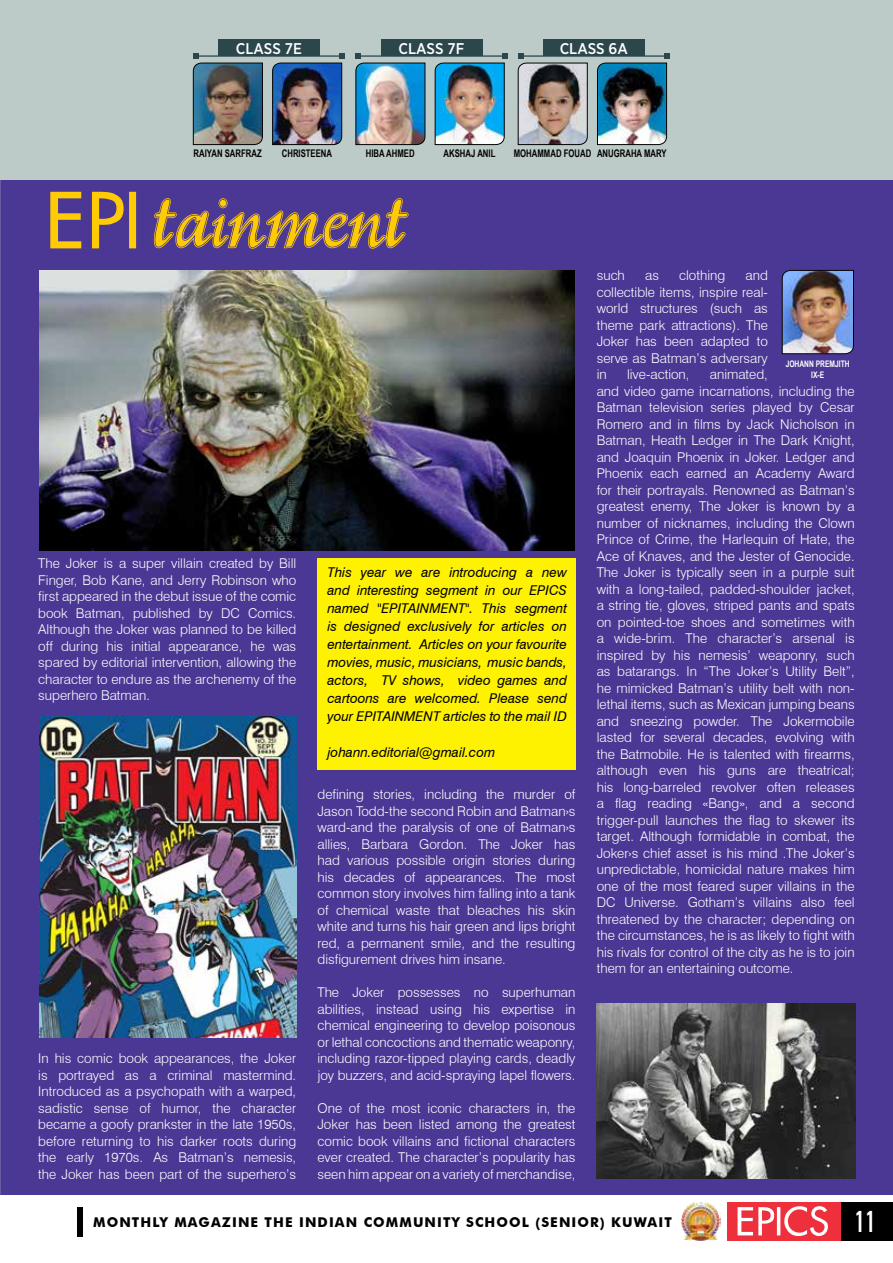
<style>
.page{position:relative;width:893px;height:1263px;background:#fff}
.page>*{position:absolute;margin:0;border:0;box-sizing:border-box;transform-origin:0 0}
.t1{font:extra-condensed 30px "Zurich BT";color:#fff}
.t2{font:500 15.45px "Gotham Narrow";color:#fff}
.t3{font:300 13.5px/16.5px "Swiss 721 BT";color:#fff;text-align:justify}
.t4{font:italic 13.5px/18px "Swiss 721 BT";color:#000;text-align:justify}
.t5{font:700 13.5px "Futura BT";letter-spacing:.08em;color:#000}
.t6{font:700 10.5px "Arial Narrow";color:#000;scale:.9 1}
.t7{font:700 9px/10.8px "Arial Narrow";color:#fff;text-align:center;scale:.91 1}
</style>
<div class="page">
<div style="left:0;top:179px;width:893px;height:1016px;background:#4b3894"></div>
<img style="left:40px;top:270px;width:535px;height:280px">
<svg style="left:154px;top:198px;width:255px;height:51px"></svg>
<svg style="left:50px;top:192px;width:86px;height:56px"></svg>
<img style="left:781px;top:270px;width:73px;height:84px">
<div style="left:317px;top:558px;width:259px;height:212px;background:#fff200"></div>
<div style="left:0;top:0;width:893px;height:179px;background:#bccbc7"></div>
<hr style="left:196px;top:55px;width:146px;height:2px;background:#2c474c">
<img style="left:193px;top:53px;width:70px;height:92px">
<img style="left:272px;top:53px;width:73px;height:92px">
<div style="left:218px;top:39px;width:102px;height:17px;background:#2c474c"></div>
<hr style="left:521px;top:55px;width:146px;height:2px;background:#2c474c">
<img style="left:517px;top:53px;width:71px;height:92px">
<img style="left:597px;top:53px;width:73px;height:92px">
<div style="left:543px;top:39px;width:101px;height:17px;background:#2c474c"></div>
<hr style="left:358px;top:55px;width:147px;height:2px;background:#2c474c">
<img style="left:355px;top:53px;width:71px;height:92px">
<img style="left:434px;top:53px;width:73px;height:92px">
<div style="left:381px;top:39px;width:101px;height:17px;background:#2c474c"></div>
<img style="left:40px;top:716px;width:257px;height:321px">
<img style="left:597px;top:1004px;width:258px;height:175px">
<div style="left:840px;top:1202px;width:53px;height:39px;background:#000"></div>
<div style="left:727px;top:1202px;width:113px;height:39px;background:#ee303c"></div>
<svg style="left:738px;top:1206px;width:90px;height:30px"></svg>
<div style="left:77px;top:1207px;width:5px;height:29px;background:#000"></div>
<img style="left:681px;top:1202px;width:40px;height:39px">
<p class="t2" style="left:236px;top:38px;width:67px">CLASS 7E</p>
<p class="t2" style="left:399px;top:38px;width:67px">CLASS 7F</p>
<p class="t2" style="left:560px;top:38px;width:70px">CLASS 6A</p>
<p class="t6" style="left:194px;top:145px;width:77px">RAIYAN SARFRAZ</p>
<p class="t6" style="left:282px;top:145px;width:57px">CHRISTEENA</p>
<p class="t6" style="left:366px;top:145px;width:56px">HIBA AHMED</p>
<p class="t6" style="left:444px;top:145px;width:59px">AKSHAJ ANIL</p>
<p class="t6" style="left:514px;top:145px;width:171px">MOHAMMAD FOUAD ANUGRAHA MARY</p>
<p class="t3" style="left:38px;top:555px;width:259px">The Joker is a super villain created by Bill Finger, Bob Kane, and Jerry Robinson who first appeared in the debut issue of the comic book Batman, published by DC Comics.<br>Although the Joker was planned to be killed off during his initial appearance, he was spared by editorial intervention, allowing the character to endure as the archenemy of the superhero Batman.</p>
<p class="t3" style="left:38px;top:1050px;width:259px">In his comic book appearances, the Joker is portrayed as a criminal mastermind.<br>Introduced as a psychopath with a warped, sadistic sense of humor, the character became a goofy prankster in the late 1950s, before returning to his darker roots during the early 1970s. As Batman’s nemesis, the Joker has been part of the superhero’s</p>
<p class="t4" style="left:327px;top:563px;width:241px">This year we are introducing a new and interesting segment in our EPICS named ''EPITAINMENT". This segment is designed exclusively for articles on entertainment. Articles on your favourite movies, music, musicians, music bands, actors, TV shows, video games and cartoons are welcomed. Please send your EPITAINMENT articles to the mail ID</p>
<p class="t4" style="left:327px;top:743px;width:169px">johann.editorial@gmail.com</p>
<p class="t3" style="left:317px;top:786px;width:259px">defining stories, including the murder of Jason Todd-the second Robin and Batman›s ward-and the paralysis of one of Batman›s allies, Barbara Gordon. The Joker has had various possible origin stories during his decades of appearances. The most common story involves him falling into a tank of chemical waste that bleaches his skin white and turns his hair green and lips bright red, a permanent smile, and the resulting disfigurement drives him insane.</p>
<p class="t3" style="left:317px;top:984px;width:259px">The Joker possesses no superhuman abilities, instead using his expertise in chemical engineering to develop poisonous or lethal concoctions and thematic weaponry, including razor-tipped playing cards, deadly joy buzzers, and acid-spraying lapel flowers.</p>
<p class="t3" style="left:317px;top:1100px;width:259px">One of the most iconic characters in, the Joker has been listed among the greatest comic book villains and fictional characters ever created. The character’s popularity has seen him appear on a variety of merchandise,</p>
<p class="t3" style="left:597px;top:267px;width:173px;text-indent:149px">and collectible items, inspire real&shy;world structures (such as theme park attractions). The Joker has been adapted to serve as Batman’s adversary in</p>
<p class="t3" style="left:597px;top:267px;width:30px">such</p>
<p class="t3" style="left:645px;top:267px;width:15px">as</p>
<p class="t3" style="left:679px;top:267px;width:48px">clothing</p>
<p class="t7" style="left:786px;top:358px;width:72px">JOHANN PREMJITH<br>IX-E</p>
<p class="t3" style="left:597px;top:366px;width:259px;text-align:left;text-indent:113px">animated,<br>and video game incarnations, including the Batman television series played by Cesar Romero and in films by Jack Nicholson in Batman, Heath Ledger in The Dark Knight, and Joaquin Phoenix in Joker. Ledger and Phoenix each earned an Academy Award for their portrayals. Renowned as Batman’s greatest enemy, The Joker is known by a number of nicknames, including the Clown Prince of Crime, the Harlequin of Hate, the Ace of Knaves, and the Jester of Genocide.<br>The Joker is typically seen in a purple suit with a long-tailed, padded-shoulder jacket, a string tie, gloves, striped pants and spats on pointed-toe shoes and sometimes with a wide-brim. The character’s arsenal is inspired by his nemesis’ weaponry, such as batarangs. In “The Joker’s Utility Belt”, he mimicked Batman’s utility belt with non&shy;lethal items, such as Mexican jumping beans and sneezing powder. The Jokermobile lasted for several decades, evolving with the Batmobile. He is talented with firearms, although even his guns are theatrical; his long-barreled revolver often releases a flag reading «Bang», and a second trigger-pull launches the flag to skewer its target. Although formidable in combat, the Joker›s chief asset is his mind .The Joker’s unpredictable, homicidal nature makes him one of the most feared super villains in the DC Universe. Gotham’s villains also feel threatened by the character; depending on the circumstances, he is as likely to fight with his rivals for control of the city as he is to join them for an entertaining outcome.</p>
<p class="t3" style="left:627px;top:366px;width:64px">live-action,</p>
<p class="t5" style="left:93px;top:1214px;width:580px">MONTHLY MAGAZINE THE INDIAN COMMUNITY SCHOOL (SENIOR) KUWAIT</p>
<h1 class="t1" style="left:855px;top:1204px;width:23px">11</h1>
</div>
